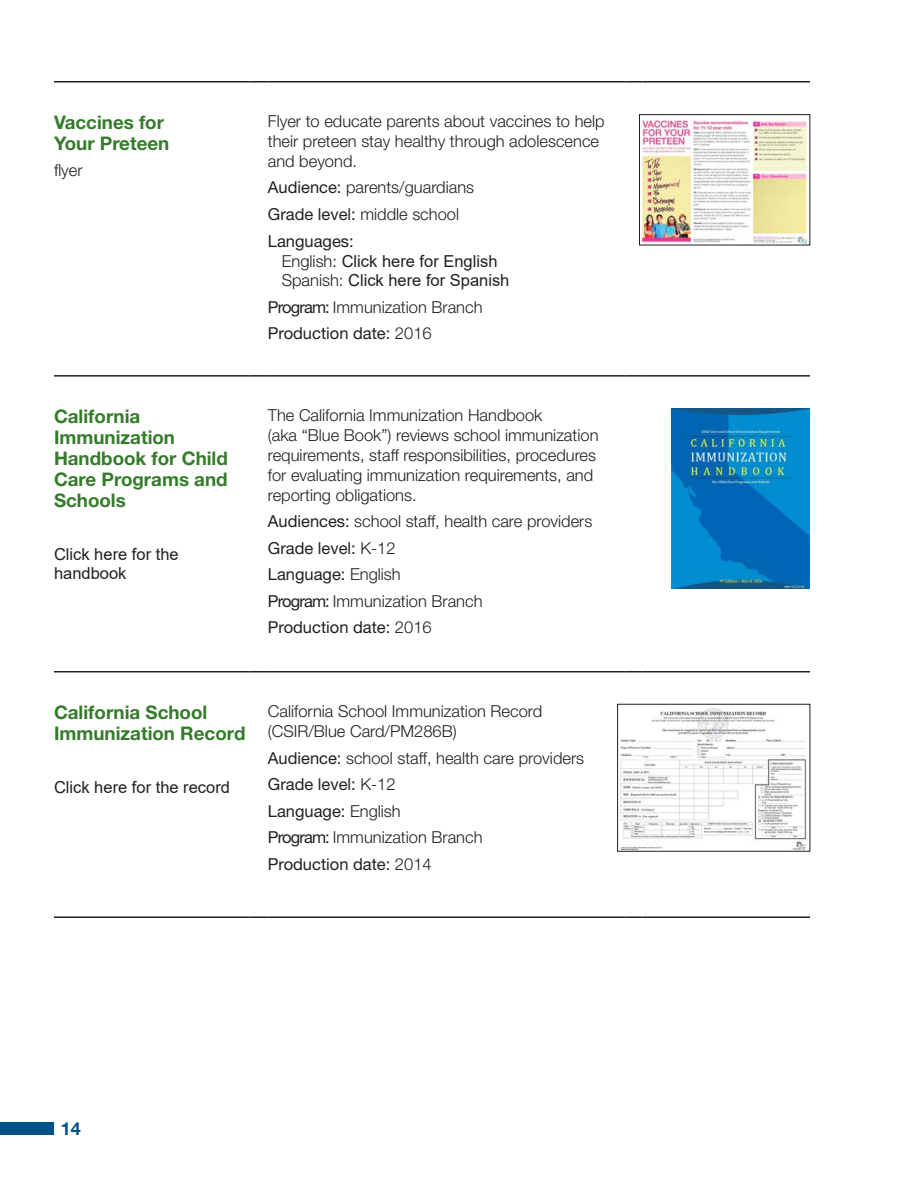
<style>
.page{position:relative;width:918px;height:1188px;background:#fff}
.page>*{position:absolute;margin:0;border:0;box-sizing:border-box;transform-origin:0 0}
.t1{font:700 18.75px/21px "Helvetica Neue LT Std";color:#357b2b}
.t2{font:700 18px "Helvetica Neue LT Std";color:#005187}
.t3{font:300 16.5px/26.5px "Helvetica Neue LT Std";color:#231f20}
.t4{font:16.5px/18.5px "Arial";color:#231f20}
.t5{font:16.5px/26.5px "Helvetica Neue LT Std";color:#231f20}
.s1{font-weight:300}
.s2{font-family:"Helvetica Neue LT Std";font-weight:300}
.s3{font-family:"Arial";font-weight:400}
.s4{font-weight:400}
</style>
<div class="page">
<div style="left:0;top:1122px;width:54px;height:13px;background:#005187"></div>
<hr style="left:54px;top:916px;width:195px;height:2px;background:#231f20">
<svg style="left:249px;top:916px;width:19px;height:2px"></svg>
<hr style="left:268px;top:916px;width:357px;height:2px;background:#231f20">
<svg style="left:625px;top:916px;width:18px;height:2px"></svg>
<hr style="left:643px;top:916px;width:167px;height:2px;background:#231f20">
<hr style="left:54px;top:671px;width:195px;height:2px;background:#231f20">
<svg style="left:249px;top:671px;width:19px;height:2px"></svg>
<hr style="left:268px;top:671px;width:357px;height:2px;background:#231f20">
<svg style="left:625px;top:671px;width:18px;height:2px"></svg>
<hr style="left:643px;top:671px;width:167px;height:2px;background:#231f20">
<hr style="left:54px;top:375px;width:195px;height:2px;background:#231f20">
<svg style="left:249px;top:375px;width:19px;height:2px"></svg>
<hr style="left:268px;top:375px;width:357px;height:2px;background:#231f20">
<svg style="left:625px;top:375px;width:18px;height:2px"></svg>
<hr style="left:643px;top:375px;width:167px;height:2px;background:#231f20">
<hr style="left:54px;top:81px;width:195px;height:1px;background:#231f20">
<svg style="left:249px;top:81px;width:19px;height:1px"></svg>
<hr style="left:268px;top:81px;width:357px;height:1px;background:#231f20">
<svg style="left:625px;top:81px;width:18px;height:1px"></svg>
<hr style="left:643px;top:81px;width:167px;height:1px;background:#231f20">
<img style="left:641px;top:117px;width:167px;height:126px">
<img style="left:672px;top:408px;width:138px;height:181px">
<img style="left:620px;top:708px;width:187px;height:141px">
<p class="t1" style="left:54px;top:111px;width:117px">Vaccines for<br>Your Preteen</p>
<p class="t3" style="left:54px;top:157px;width:30px">fyer</p>
<p class="t1" style="left:54px;top:405px;width:175px">California<br>Immunization<br>Handbook for Child<br>Care Programs and<br>Schools</p>
<p class="t4" style="left:54px;top:545px;width:126px">Click here for the handbook</p>
<p class="t3" style="left:268px;top:111px;width:338px;line-height:19.8px">Flyer to educate parents about vaccines to help their preteen stay healthy through adolescence and beyond.</p>
<p class="t5" style="left:268px;top:174px;width:208px">Audience: <span class="s1">parents/guardians<br></span>Grade level: <span class="s1">middle school<br></span>Languages:</p>
<p class="t4" style="left:282px;top:252px;width:217px"><span class="s2">English:</span> Click here for English</p>
<p class="t3" style="left:268px;top:266px;width:243px;text-indent:14px">Spanish: <span class="s3">Click here for Spanish<br></span><span class="s4">Program:</span> Immunization Branch<br><span class="s4">Production date:</span> 2016</p>
<p class="t3" style="left:268px;top:405px;width:332px;line-height:19.8px">The California Immunization Handbook<br>(aka “Blue Book”) reviews school immunization requirements, staff responsibilities, procedures for evaluating immunization requirements, and reporting obligations.</p>
<p class="t3" style="left:268px;top:508px;width:326px"><span class="s4">Audiences:</span> school staff, health care providers<br><span class="s4">Grade level:</span> K-12<br><span class="s4">Language:</span> English<br><span class="s4">Program:</span> Immunization Branch<br><span class="s4">Production date:</span> 2016</p>
<p class="t1" style="left:54px;top:701px;width:193px">California School<br>Immunization Record</p>
<p class="t4" style="left:54px;top:778px;width:178px">Click here for the record</p>
<p class="t3" style="left:268px;top:701px;width:276px;line-height:19.8px">California School Immunization Record (CSIR/Blue Card/PM286B)</p>
<p class="t3" style="left:268px;top:744px;width:318px"><span class="s4">Audience:</span> school staff, health care providers<br><span class="s4">Grade level:</span> K-12<br><span class="s4">Language:</span> English<br><span class="s4">Program:</span> Immunization Branch<br><span class="s4">Production date:</span> 2014</p>
<p class="t2" style="left:61px;top:1117px;width:22px">14</p>
</div>
